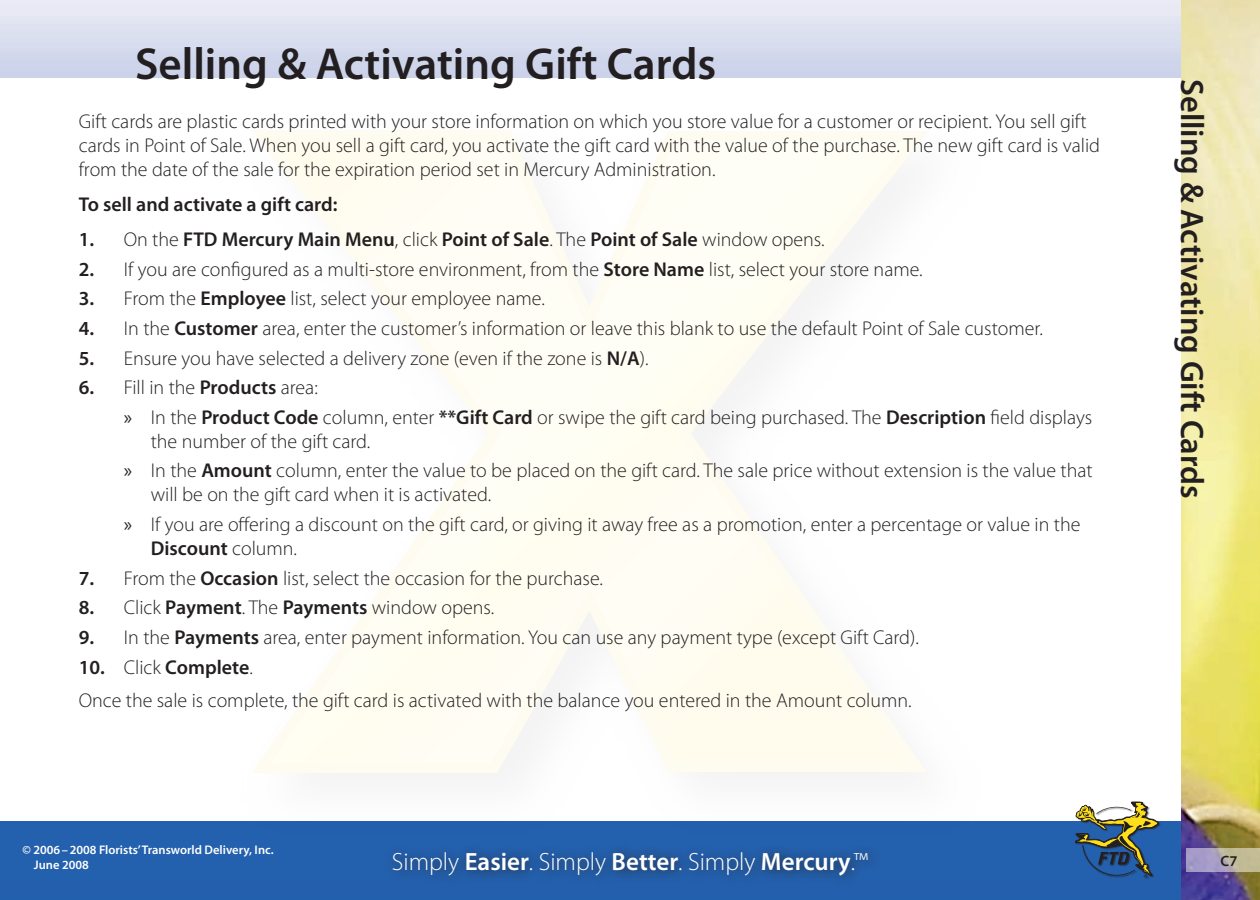
<style>
.page{position:relative;width:1260px;height:900px;background:#fff}
.page>*{position:absolute;margin:0;border:0;box-sizing:border-box;transform-origin:0 0}
.t1{font:600 45px "Myriad Pro";color:#231f20}
.t2{font:600 32.5px "Myriad Pro";color:#231f20}
.t3{font:300 25px "Myriad Pro";color:#fff}
.Numbered_List{font:300 20px "Myriad Pro";color:#231f20}
.Bulleted_List_Indent{font:300 20px/24px "Myriad Pro";color:#231f20}
.Introductory_Text{font:300 20px/24px "Myriad Pro";color:#231f20}
.Numbered_List-2{font:600 20px "Myriad Pro";color:#231f20}
.Concluding_Text{font:300 20px "Myriad Pro";color:#231f20}
.Procedure_Leading{font:600 20px "Myriad Pro";color:#231f20}
.Page_Number{font:600 15px "Myriad Pro";color:#231f20}
.Copyright{font:600 12.5px "Myriad Pro";color:#fff}
.Freshness_Date{font:600 12.5px "Myriad Pro";color:#fff}
.s1{font-weight:300}
.s2{font-weight:600}
.s3{font-weight:400}
</style>
<div class="page">
<img style="left:0;top:0;width:1181px;height:900px">
<div style="left:0;top:79px;width:1260px;height:742px;background:#fff"></div>
<img style="left:1181px;top:0;width:79px;height:842px">
<div style="left:1075px;top:802px;width:90px;height:82px;background:#231f20;opacity:.75"></div>
<svg style="left:1075px;top:802px;width:84px;height:40px"></svg>
<div style="left:383px;top:842px;width:877px;height:58px;background:#231f20;opacity:.75"></div>
<svg style="left:1187px;top:849px;width:73px;height:23px;background:#b2aaaf"></svg>
<div style="left:225px;top:821px;width:776px;height:25px;background:#2360ad"></div>
<svg style="left:252px;top:130px;width:675px;height:646px"></svg>
<p class="t1" style="left:135px;top:35px;width:583px">Selling &amp; Activating Gift Cards</p>
<p class="Introductory_Text" style="left:79px;top:109px;width:1023px">Gift cards are plastic cards printed with your store information on which you store value for a customer or recipient. You sell gift cards in Point of Sale. When you sell a gift card, you activate the gift card with the value of the purchase. The new gift card is valid from the date of the sale for the expiration period set in Mercury Administration.</p>
<p class="Procedure_Leading" style="left:79px;top:191px;width:260px">To sell and activate a gift card:</p>
<p class="Numbered_List-2" style="left:79px;top:227px;width:747px">1. <span class="s1">On the</span> FTD Mercury Main Menu<span class="s1">, click</span> Point of Sale<span class="s1">. The</span> Point of Sale <span class="s1">window opens.</span></p>
<p class="Numbered_List" style="left:79px;top:257px;width:846px"><span class="s2">2.</span> If you are configured as a multi-store environment, from the <span class="s2">Store Name</span> list, select your store name.</p>
<p class="Numbered_List" style="left:79px;top:287px;width:468px"><span class="s2">3.</span> From the <span class="s2">Employee</span> list, select your employee name.</p>
<p class="Numbered_List" style="left:79px;top:316px;width:966px"><span class="s2">4.</span> In the <span class="s2">Customer</span> area, enter the customer’s information or leave this blank to use the default Point of Sale customer.</p>
<p class="Numbered_List" style="left:79px;top:346px;width:571px"><span class="s2">5.</span> Ensure you have selected a delivery zone (even if the zone is <span class="s2">N/A</span>).</p>
<p class="Numbered_List" style="left:79px;top:375px;width:241px"><span class="s2">6.</span> Fill in the <span class="s2">Products</span> area:</p>
<p class="Bulleted_List_Indent" style="left:151px;top:405px;width:943px;text-indent:-27px"><span class="s3">»</span> In the <span class="s2">Product Code</span> column, enter <span class="s2">**Gift Card</span> or swipe the gift card being purchased. The <span class="s2">Description</span> field displays the number of the gift card.</p>
<p class="Bulleted_List_Indent" style="left:151px;top:459px;width:943px;text-indent:-27px"><span class="s3">»</span> In the <span class="s2">Amount</span> column, enter the value to be placed on the gift card. The sale price without extension is the value that will be on the gift card when it is activated.</p>
<p class="Bulleted_List_Indent" style="left:151px;top:512px;width:931px;text-indent:-27px"><span class="s3">»</span> If you are offering a discount on the gift card, or giving it away free as a promotion, enter a percentage or value in the<br><span class="s2">Discount</span> column.</p>
<p class="Numbered_List" style="left:79px;top:566px;width:526px"><span class="s2">7.</span> From the <span class="s2">Occasion</span> list, select the occasion for the purchase.</p>
<p class="Numbered_List" style="left:79px;top:596px;width:417px"><span class="s2">8.</span> Click <span class="s2">Payment</span>. The <span class="s2">Payments</span> window opens.</p>
<p class="Numbered_List" style="left:79px;top:625px;width:842px"><span class="s2">9.</span> In the <span class="s2">Payments</span> area, enter payment information. You can use any payment type (except Gift Card).</p>
<p class="Numbered_List-2" style="left:79px;top:654px;width:176px">10. <span class="s1">Click</span> Complete<span class="s1">.</span></p>
<p class="Concluding_Text" style="left:79px;top:688px;width:834px">Once the sale is complete, the gift card is activated with the balance you entered in the Amount column.</p>
<p class="t2" style="left:1213px;top:79px;width:421px;rotate:90deg">Selling &amp; Activating Gift Cards</p>
<p class="Copyright" style="left:22px;top:842px;width:253px">© 2006–2008 Florists’ Transworld Delivery, Inc.</p>
<p class="Freshness_Date" style="left:34px;top:857px;width:57px">June 2008</p>
<p class="t3" style="left:392px;top:847px;width:478px">Simply <span class="s2">Easier</span>. Simply <span class="s2">Better</span>. Simply <span class="s2">Mercury</span>.™</p>
<p class="Page_Number" style="left:1221px;top:852px;width:18px">C7</p>
</div>
